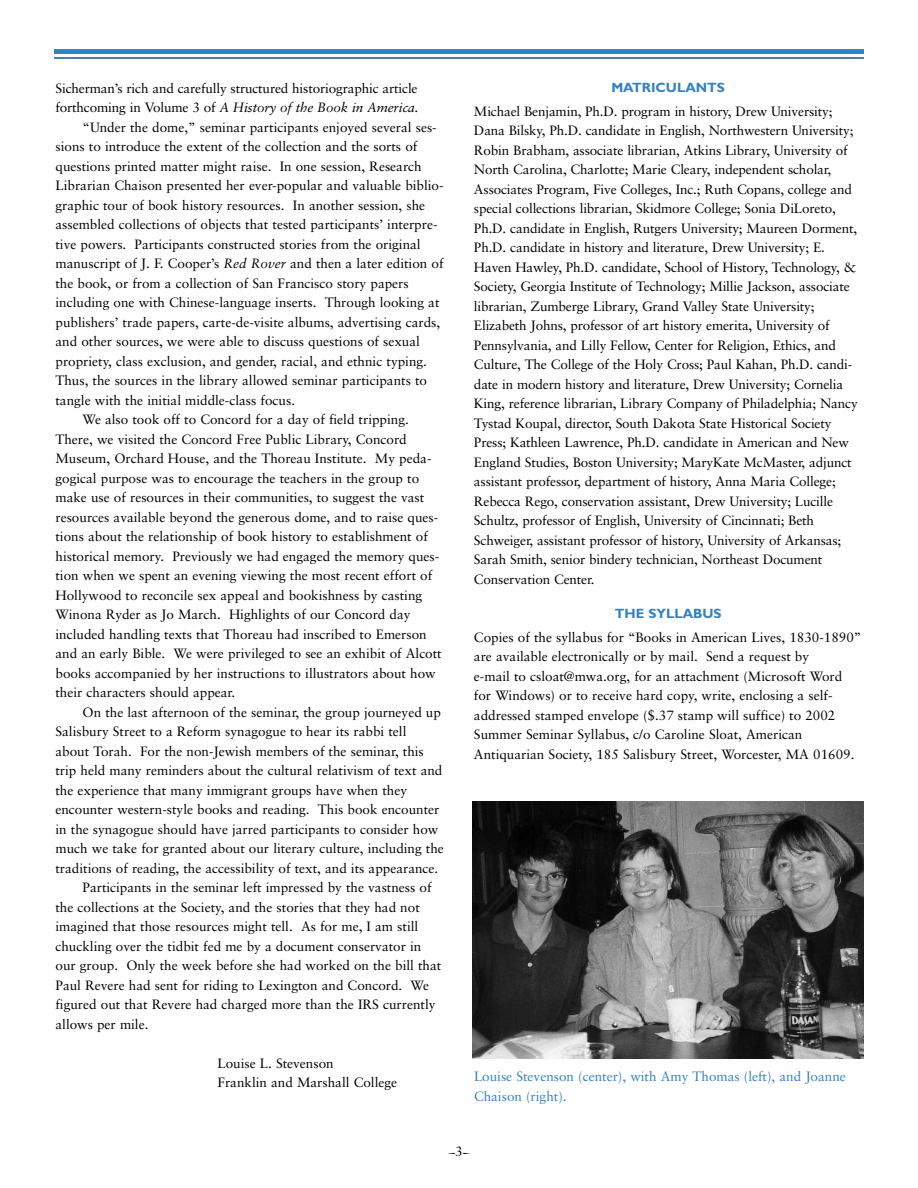
<style>
.page{position:relative;width:918px;height:1188px;background:#fff}
.page>*{position:absolute;margin:0;border:0;box-sizing:border-box;transform-origin:0 0}
.t1{font:13.5px/19.5px "Sabon";color:#000}
.t2{font:13.5px/19.5px "Sabon";color:#3481c3}
.t3{font:italic 13.5px "Sabon";letter-spacing:-.01em;color:#000}
.t4{font:700 13.5px "Gill Sans";color:#3481c3}
.s1{font-style:normal}
.s2{font-style:italic}
</style>
<div class="page">
<hr style="left:54px;top:50px;width:810px;height:4px;background:#3481c3">
<hr style="left:54px;top:57px;width:810px;height:1px;background:#3481c3">
<img style="left:472px;top:802px;width:392px;height:256px">
<p class="t1" style="left:56px;top:80px;width:364px">Sicherman’s rich and carefully structured historiographic article</p>
<p class="t3" style="left:56px;top:102px;width:365px"><span class="s1">forthcoming in Volume 3 of</span> A History of the Book in America.</p>
<p class="t1" style="left:82px;top:119px;width:356px">“Under the dome,” seminar participants enjoyed several ses-</p>
<p class="t1" style="left:56px;top:138px;width:363px">sions to introduce the extent of the collection and the sorts of</p>
<p class="t1" style="left:56px;top:158px;width:368px">questions printed matter might raise. In one session, Research</p>
<p class="t1" style="left:56px;top:177px;width:390px">Librarian Chaison presented her ever-popular and valuable biblio-</p>
<p class="t1" style="left:56px;top:197px;width:371px">graphic tour of book history resources. In another session, she</p>
<p class="t1" style="left:56px;top:216px;width:384px">assembled collections of objects that tested participants’ interpre-</p>
<p class="t1" style="left:56px;top:236px;width:367px">tive powers. Participants constructed stories from the original</p>
<p class="t1" style="left:56px;top:255px;width:389px">manuscript of J. F. Cooper’s <span class="s2">Red Rover</span> and then a later edition of</p>
<p class="t1" style="left:56px;top:275px;width:355px">the book, or from a collection of San Francisco story papers</p>
<p class="t1" style="left:56px;top:294px;width:386px">including one with Chinese-language inserts. Through looking at</p>
<p class="t1" style="left:56px;top:314px;width:386px">publishers’ trade papers, carte-de-visite albums, advertising cards,</p>
<p class="t1" style="left:56px;top:333px;width:366px">and other sources, we were able to discuss questions of sexual</p>
<p class="t1" style="left:56px;top:353px;width:373px">propriety, class exclusion, and gender, racial, and ethnic typing.</p>
<p class="t1" style="left:56px;top:372px;width:373px">Thus, the sources in the library allowed seminar participants to</p>
<p class="t1" style="left:56px;top:392px;width:241px">tangle with the initial middle-class focus.</p>
<p class="t1" style="left:82px;top:411px;width:328px">We also took off to Concord for a day of field tripping.</p>
<p class="t1" style="left:56px;top:431px;width:353px">There, we visited the Concord Free Public Library, Concord</p>
<p class="t1" style="left:56px;top:450px;width:378px">Museum, Orchard House, and the Thoreau Institute. My peda-</p>
<p class="t1" style="left:56px;top:470px;width:365px">gogical purpose was to encourage the teachers in the group to</p>
<p class="t1" style="left:56px;top:489px;width:370px">make use of resources in their communities, to suggest the vast</p>
<p class="t1" style="left:56px;top:509px;width:384px">resources available beyond the generous dome, and to raise ques-</p>
<p class="t1" style="left:56px;top:528px;width:374px">tions about the relationship of book history to establishment of</p>
<p class="t1" style="left:56px;top:548px;width:385px">historical memory. Previously we had engaged the memory ques-</p>
<p class="t1" style="left:56px;top:567px;width:378px">tion when we spent an evening viewing the most recent effort of</p>
<p class="t1" style="left:56px;top:587px;width:368px">Hollywood to reconcile sex appeal and bookishness by casting</p>
<p class="t1" style="left:56px;top:606px;width:357px">Winona Ryder as Jo March. Highlights of our Concord day</p>
<p class="t1" style="left:56px;top:626px;width:373px">included handling texts that Thoreau had inscribed to Emerson</p>
<p class="t1" style="left:56px;top:645px;width:388px">and an early Bible. We were privileged to see an exhibit of Alcott</p>
<p class="t1" style="left:56px;top:665px;width:382px">books accompanied by her instructions to illustrators about how</p>
<p class="t1" style="left:56px;top:684px;width:181px">their characters should appear.</p>
<p class="t1" style="left:82px;top:704px;width:360px">On the last afternoon of the seminar, the group journeyed up</p>
<p class="t1" style="left:56px;top:723px;width:352px">Salisbury Street to a Reform synagogue to hear its rabbi tell</p>
<p class="t1" style="left:56px;top:743px;width:370px">about Torah. For the non-Jewish members of the seminar, this</p>
<p class="t1" style="left:56px;top:762px;width:388px">trip held many reminders about the cultural relativism of text and</p>
<p class="t1" style="left:56px;top:782px;width:353px">the experience that many immigrant groups have when they</p>
<p class="t1" style="left:56px;top:801px;width:385px">encounter western-style books and reading. This book encounter</p>
<p class="t1" style="left:56px;top:821px;width:384px">in the synagogue should have jarred participants to consider how</p>
<p class="t1" style="left:56px;top:840px;width:390px">much we take for granted about our literary culture, including the</p>
<p class="t1" style="left:56px;top:860px;width:384px">traditions of reading, the accessibility of text, and its appearance.</p>
<p class="t1" style="left:82px;top:879px;width:351px">Participants in the seminar left impressed by the vastness of</p>
<p class="t1" style="left:56px;top:899px;width:366px">the collections at the Society, and the stories that they had not</p>
<p class="t1" style="left:56px;top:918px;width:364px">imagined that those resources might tell. As for me, I am still</p>
<p class="t1" style="left:56px;top:938px;width:367px">chuckling over the tidbit fed me by a document conservator in</p>
<p class="t1" style="left:56px;top:957px;width:387px">our group. Only the week before she had worked on the bill that</p>
<p class="t1" style="left:56px;top:977px;width:375px">Paul Revere had sent for riding to Lexington and Concord. We</p>
<p class="t1" style="left:56px;top:996px;width:382px">figured out that Revere had charged more than the IRS currently</p>
<p class="t1" style="left:56px;top:1016px;width:94px">allows per mile.</p>
<p class="t1" style="left:218px;top:1055px;width:181px">Louise L. Stevenson<br>Franklin and Marshall College</p>
<p class="t4" style="left:611px;top:82px;width:115px">MATRICULANTS</p>
<p class="t1" style="left:474px;top:102px;width:385px">Michael Benjamin, Ph.D. program in history, Drew University; Dana Bilsky, Ph.D. candidate in English, Northwestern University; Robin Brabham, associate librarian, Atkins Library, University of North Carolina, Charlotte; Marie Cleary, independent scholar, Associates Program, Five Colleges, Inc.; Ruth Copans, college and special collections librarian, Skidmore College; Sonia DiLoreto, Ph.D. candidate in English, Rutgers University; Maureen Dorment, Ph.D. candidate in history and literature, Drew University; E.<br>Haven Hawley, Ph.D. candidate, School of History, Technology, &amp; Society, Georgia Institute of Technology; Millie Jackson, associate librarian, Zumberge Library, Grand Valley State University; Elizabeth Johns, professor of art history emerita, University of Pennsylvania, and Lilly Fellow, Center for Religion, Ethics, and Culture, The College of the Holy Cross; Paul Kahan, Ph.D. candi&shy;date in modern history and literature, Drew University; Cornelia King, reference librarian, Library Company of Philadelphia; Nancy Tystad Koupal, director, South Dakota State Historical Society Press; Kathleen Lawrence, Ph.D. candidate in American and New England Studies, Boston University; MaryKate McMaster, adjunct assistant professor, department of history, Anna Maria College; Rebecca Rego, conservation assistant, Drew University; Lucille Schultz, professor of English, University of Cincinnati; Beth Schweiger, assistant professor of history, University of Arkansas; Sarah Smith, senior bindery technician, Northeast Document Conservation Center.</p>
<p class="t4" style="left:615px;top:609px;width:108px">THE SYLLABUS</p>
<p class="t1" style="left:474px;top:629px;width:389px">Copies of the syllabus for “Books in American Lives, 1830-1890” are available electronically or by mail. Send a request by<br>e-mail to csloat@mwa.org, for an attachment (Microsoft Word for Windows) or to receive hard copy, write, enclosing a self&shy;addressed stamped envelope ($.37 stamp will suffice) to 2002<br>Summer Seminar Syllabus, c/o Caroline Sloat, American Antiquarian Society, 185 Salisbury Street, Worcester, MA 01609.</p>
<p class="t2" style="left:474px;top:1068px;width:373px">Louise Stevenson (center), with Amy Thomas (left), and Joanne<br>Chaison (right).</p>
<p class="t1" style="left:455px;top:1143px;width:9px">3</p>
</div>
